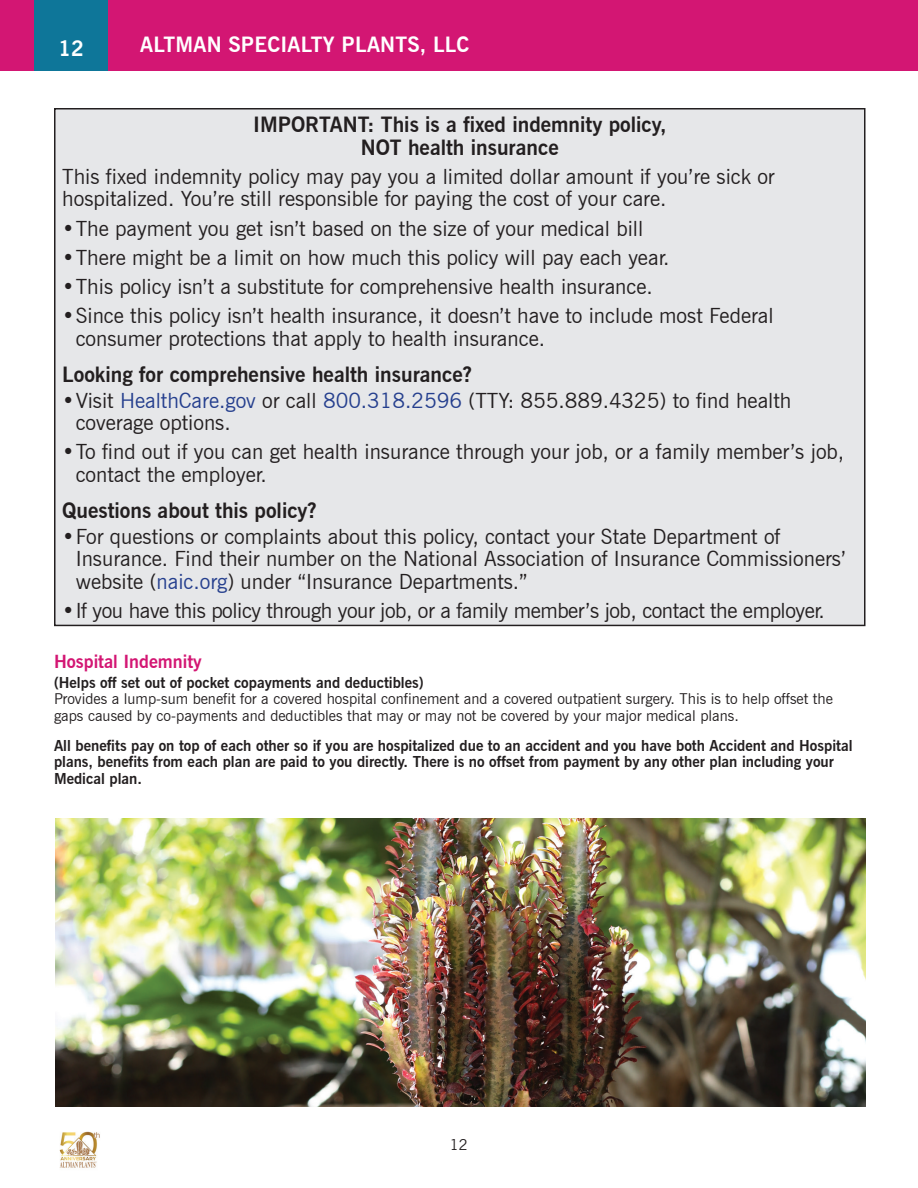
<style>
.page{position:relative;width:918px;height:1188px;background:#fff}
.page>*{position:absolute;margin:0;border:0;box-sizing:border-box;transform-origin:0 0}
.t1{font:21px/22.5px "News Gothic BT";color:#231f20}
.t2{font:700 21px/22.5px "News Gothic BT";color:#231f20;text-align:center}
.t3{font:21px "News Gothic BT";letter-spacing:-.02em;color:#231f20}
.t4{font:700 21px "News Gothic BT";letter-spacing:.01em;color:#fff}
.t5{font:700 18px "News Gothic BT";color:#d31673}
.t6{font:700 15px/16.5px "News Gothic BT";color:#231f20}
.t7{font:15px/16.5px "News Gothic BT";color:#231f20}
.s1{color:#253f8e}
</style>
<div class="page">
<div style="left:0;top:0;width:918px;height:71px;background:#d31673"></div>
<div style="left:35px;top:0;width:73px;height:71px;background:#0e7699"></div>
<img style="left:59px;top:1131px;width:41px;height:37px">
<div style="left:55px;top:109px;width:810px;height:516px;background:#e6e7e9"></div>
<img style="left:56px;top:819px;width:810px;height:288px">
<p class="t4" style="left:59px;top:35px;width:27px">12</p>
<p class="t4" style="left:140px;top:32px;width:331px">ALTMAN SPECIALTY PLANTS, LLC</p>
<p class="t2" style="left:253px;top:113px;width:415px">IMPORTANT: This is a fixed indemnity policy,<br>NOT health insurance</p>
<p class="t1" style="left:62px;top:165px;width:714px">This fixed indemnity policy may pay you a limited dollar amount if you’re sick or hospitalized. You’re still responsible for paying the cost of your care.</p>
<p class="t1" style="left:62px;top:217px;width:583px">•The payment you get isn’t based on the size of your medical bill</p>
<p class="t1" style="left:62px;top:246px;width:605px">•There might be a limit on how much this policy will pay each year.</p>
<p class="t1" style="left:62px;top:275px;width:588px">•This policy isn’t a substitute for comprehensive health insurance.</p>
<p class="t1" style="left:76px;top:305px;width:700px;text-indent:-14px">•Since this policy isn’t health insurance, it doesn’t have to include most Federal consumer protections that apply to health insurance.</p>
<p class="t2" style="left:62px;top:363px;width:411px">Looking for comprehensive health insurance?</p>
<p class="t1" style="left:76px;top:389px;width:717px;text-indent:-14px">•Visit <span class="s1">HealthCare.gov</span> or call <span class="s1">800.318. 2596</span> (TTY: 855. 889.4325) to find health coverage options.</p>
<p class="t1" style="left:76px;top:441px;width:770px;text-indent:-14px">•To find out if you can get health insurance through your job, or a family member’s job, contact the employer.</p>
<p class="t2" style="left:62px;top:499px;width:256px">Questions about this policy?</p>
<p class="t1" style="left:76px;top:525px;width:772px;text-indent:-14px">•For questions or complaints about this policy, contact your State Department of<br>Insurance. Find their number on the National Association of Insurance Commissioners’ website (<span class="s1">naic.org</span>) under “Insurance Departments. ”</p>
<p class="t3" style="left:62px;top:598px;width:760px">•If you have this policy through your job, or a family member’s job, contact the employer.</p>
<p class="t5" style="left:54px;top:651px;width:149px">Hospital Indemnity</p>
<p class="t6" style="left:54px;top:674px;width:371px">(Helps off set out of pocket copayments and deductibles)</p>
<p class="t7" style="left:54px;top:691px;width:780px">Provides a lump-sum benefit for a covered hospital confinement and a covered outpatient surgery. This is to help offset the gaps caused by co-payments and deductibles that may or may not be covered by your major medical plans.</p>
<p class="t6" style="left:54px;top:737px;width:800px">All benefits pay on top of each other so if you are hospitalized due to an accident and you have both Accident and Hospital plans, benefits from each plan are paid to you directly. There is no offset from payment by any other plan including your<br>Medical plan.</p>
<p class="t7" style="left:450px;top:1136px;width:20px">12</p>
</div>
